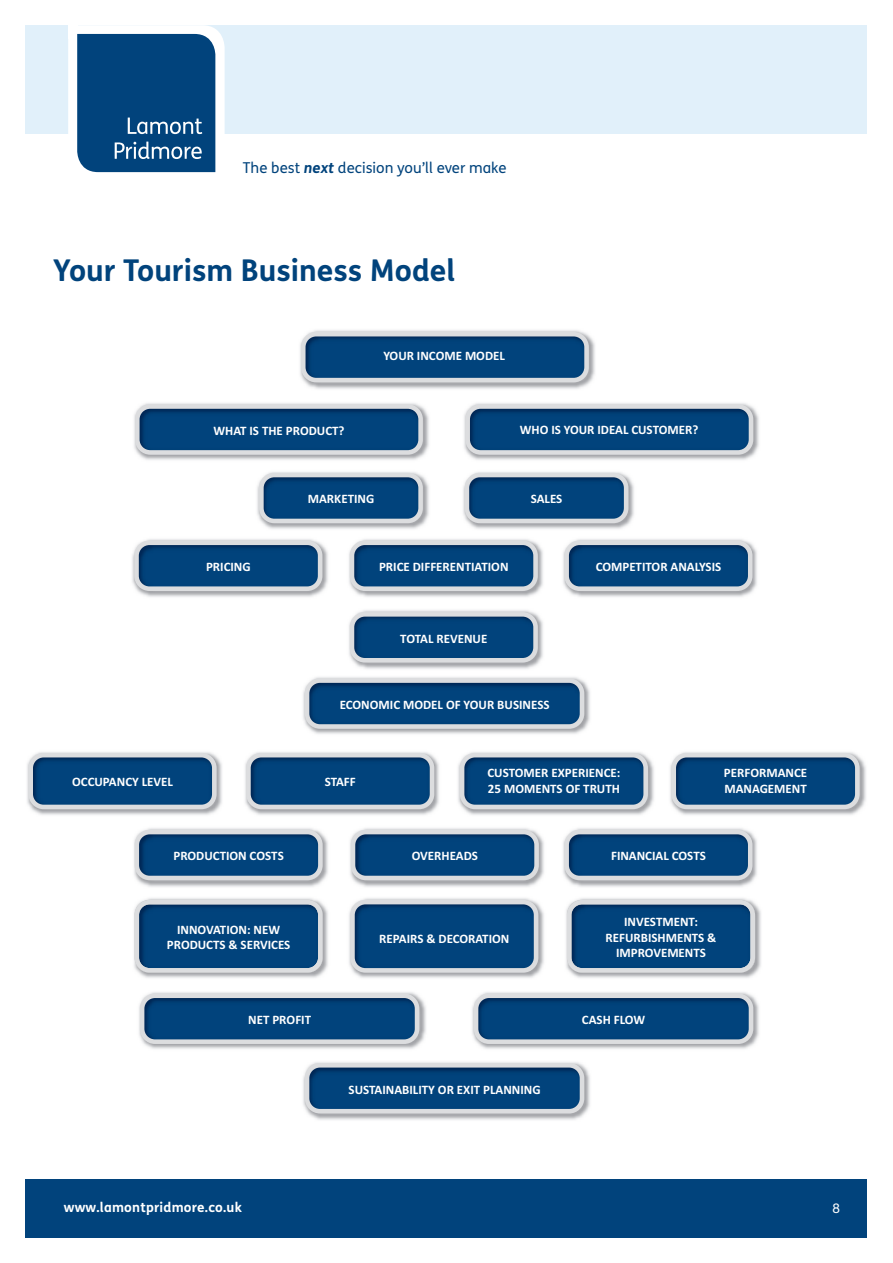
<style>
.page{position:relative;width:893px;height:1263px;background:#fff}
.page>*{position:absolute;margin:0;border:0;box-sizing:border-box;transform-origin:0 0}
.t1{font:700 30px "FS Me";color:#01437c}
.t2{font:15px "FS Me";color:#01437c}
.t3{font:700 13.5px "FS Me";letter-spacing:.015em;color:#fff}
.t4{font:13.5px "Helvetica Neue";color:#fff}
.t5{font:700 12.9px/15.6px "Calibri";color:#fff;text-align:center}
.s1{font-weight:700;font-style:italic}
</style>
<div class="page">
<div style="left:26px;top:1179px;width:841px;height:58px;background:#01437c"></div>
<img style="left:464px;top:403px;width:295px;height:57px">
<svg style="left:465px;top:404px;width:288px;height:51px;background:#30628e"></svg>
<img style="left:134px;top:403px;width:295px;height:57px">
<svg style="left:135px;top:404px;width:288px;height:51px;background:#30628e"></svg>
<img style="left:300px;top:330px;width:295px;height:59px">
<svg style="left:301px;top:332px;width:288px;height:50px;background:#2d618e"></svg>
<img style="left:257px;top:472px;width:172px;height:57px">
<svg style="left:259px;top:473px;width:164px;height:50px;background:#336490"></svg>
<img style="left:463px;top:472px;width:171px;height:57px">
<svg style="left:465px;top:473px;width:163px;height:50px;background:#32638f"></svg>
<img style="left:132px;top:539px;width:196px;height:58px">
<svg style="left:134px;top:540px;width:188px;height:51px;background:#356691"></svg>
<img style="left:349px;top:539px;width:194px;height:58px">
<svg style="left:350px;top:540px;width:188px;height:51px;background:#346591"></svg>
<img style="left:349px;top:610px;width:194px;height:59px">
<svg style="left:350px;top:612px;width:188px;height:50px;background:#31638f"></svg>
<img style="left:303px;top:677px;width:287px;height:57px">
<svg style="left:305px;top:678px;width:279px;height:51px;background:#31628f"></svg>
<img style="left:303px;top:1062px;width:287px;height:58px">
<svg style="left:305px;top:1063px;width:279px;height:50px;background:#2d608d"></svg>
<img style="left:563px;top:539px;width:194px;height:58px">
<svg style="left:564px;top:540px;width:188px;height:51px;background:#356691"></svg>
<img style="left:563px;top:828px;width:194px;height:59px">
<svg style="left:564px;top:830px;width:188px;height:50px;background:#32638f"></svg>
<img style="left:350px;top:828px;width:194px;height:59px">
<svg style="left:351px;top:830px;width:188px;height:50px;background:#31638f"></svg>
<img style="left:137px;top:828px;width:191px;height:59px">
<svg style="left:134px;top:830px;width:189px;height:50px;background:#32648f"></svg>
<img style="left:139px;top:898px;width:189px;height:80px">
<svg style="left:134px;top:900px;width:189px;height:73px;background:#285d8b"></svg>
<img style="left:566px;top:898px;width:195px;height:80px">
<svg style="left:567px;top:900px;width:188px;height:73px;background:#285d8b"></svg>
<img style="left:349px;top:898px;width:195px;height:80px">
<svg style="left:350px;top:900px;width:188px;height:73px;background:#275c8b"></svg>
<img style="left:27px;top:752px;width:195px;height:63px">
<svg style="left:28px;top:753px;width:189px;height:56px;background:#2e618e"></svg>
<img style="left:245px;top:752px;width:194px;height:63px">
<svg style="left:246px;top:753px;width:188px;height:56px;background:#2e618e"></svg>
<img style="left:458px;top:752px;width:196px;height:63px">
<svg style="left:460px;top:753px;width:188px;height:56px;background:#2d618e"></svg>
<img style="left:670px;top:752px;width:196px;height:63px">
<svg style="left:671px;top:753px;width:189px;height:56px;background:#2e618e"></svg>
<img style="left:139px;top:992px;width:287px;height:57px">
<svg style="left:140px;top:993px;width:279px;height:51px;background:#31638f"></svg>
<img style="left:472px;top:992px;width:287px;height:57px">
<svg style="left:474px;top:993px;width:279px;height:51px;background:#31638f"></svg>
<div style="left:26px;top:26px;width:841px;height:108px;background:#e1f0fa"></div>
<svg style="left:68px;top:26px;width:157px;height:147px;background:#376b98"></svg>
<p class="t2" style="left:243px;top:158px;width:265px">The best <span class="s1">next</span> decision you’ll ever make</p>
<p class="t1" style="left:53px;top:247px;width:404px">Your Tourism Business Model</p>
<p class="t5" style="left:213px;top:423px;width:133px">WHAT IS THE PRODUCT?</p>
<p class="t5" style="left:383px;top:348px;width:123px">YOUR INCOME MODEL</p>
<p class="t5" style="left:520px;top:422px;width:180px">WHO IS YOUR IDEAL CUSTOMER?</p>
<p class="t5" style="left:308px;top:491px;width:68px">MARKETING</p>
<p class="t5" style="left:531px;top:491px;width:33px">SALES</p>
<p class="t5" style="left:206px;top:559px;width:46px">PRICING</p>
<p class="t5" style="left:379px;top:559px;width:131px">PRICE DIFFERENTIATION</p>
<p class="t5" style="left:400px;top:631px;width:88px">TOTAL REVENUE</p>
<p class="t5" style="left:340px;top:697px;width:211px">ECONOMIC MODEL OF YOUR BUSINESS</p>
<p class="t5" style="left:596px;top:559px;width:127px">COMPETITOR ANALYSIS</p>
<p class="t5" style="left:72px;top:774px;width:103px">OCCUPANCY LEVEL</p>
<p class="t5" style="left:325px;top:774px;width:33px">STAFF</p>
<p class="t5" style="left:487px;top:765px;width:134px;text-align:left">CUSTOMER EXPERIENCE:<br>25 MOMENTS OF TRUTH</p>
<p class="t5" style="left:724px;top:765px;width:85px;text-align:left">PERFORMANCE<br>MANAGEMENT</p>
<p class="t5" style="left:173px;top:848px;width:112px">PRODUCTION COSTS</p>
<p class="t5" style="left:412px;top:848px;width:68px">OVERHEADS</p>
<p class="t5" style="left:611px;top:848px;width:96px">FINANCIAL COSTS</p>
<p class="t5" style="left:167px;top:921px;width:125px">INNOVATION: NEW<br>PRODUCTS &amp; SERVICES</p>
<p class="t5" style="left:606px;top:914px;width:112px">INVESTMENT:<br>REFURBISHMENTS &amp;<br>IMPROVEMENTS</p>
<p class="t5" style="left:379px;top:930px;width:132px">REPAIRS &amp; DECORATION</p>
<p class="t5" style="left:248px;top:1012px;width:64px">NET PROFIT</p>
<p class="t5" style="left:582px;top:1012px;width:65px">CASH FLOW</p>
<p class="t5" style="left:349px;top:1081px;width:193px">SUSTAINABILITY OR EXIT PLANNING</p>
<p class="t3" style="left:64px;top:1196px;width:180px">www.lamontpridmore.co.uk</p>
<p class="t4" style="left:832px;top:1200px;width:9px">8</p>
</div>
